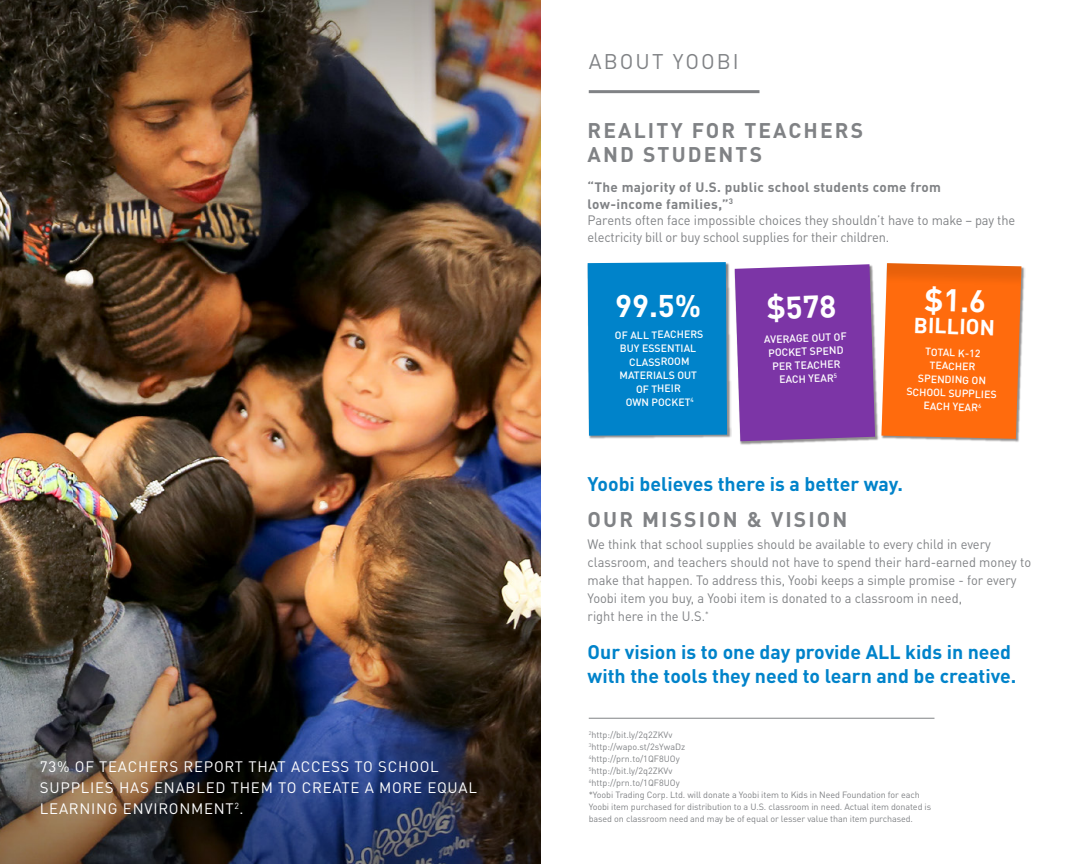
<style>
.page{position:relative;width:1080px;height:864px;background:#fff}
.page>*{position:absolute;margin:0;border:0;box-sizing:border-box;transform-origin:0 0}
.t1{font:700 31.05px "DINOT";color:#fff}
.t2{font:700 21.45px "DINOT";color:#fff}
.t3{font:700 21px/24px "DINOT";letter-spacing:.1em;color:#808285}
.t4{font:21px "DINOT";letter-spacing:.1em;color:#808285}
.t5{font:700 19.5px/24px "DINOT";color:#0083ca}
.t6{font:15px/21px "DINOT";letter-spacing:.05em;color:#fff}
.t7{font:13.5px/18px "DINOT";color:#808285;scale:.95 1}
.t8{font:500 10.5px/13.5px "DINOT";letter-spacing:-.01em;color:#fff;text-align:center}
.t9{font:9px/12px "DINOT";letter-spacing:-.01em;color:#808285}
.s1{font-weight:700}
</style>
<div class="page">
<img style="left:0;top:0;width:540px;height:864px">
<hr style="left:589px;top:90px;width:170px;height:3px;background:#808285">
<img style="left:587px;top:263px;width:144px;height:176px">
<div style="left:588px;top:262px;width:140px;height:174px;background:#0083ca"></div>
<img style="left:734px;top:268px;width:145px;height:177px">
<svg style="left:735px;top:264px;width:140px;height:177px;background:#813fa9"></svg>
<img style="left:911px;top:266px;width:114px;height:176px">
<svg style="left:881px;top:263px;width:140px;height:176px;background:#fb7019"></svg>
<hr style="left:589px;top:718px;width:345px;height:1px;background:#808285">
<p class="t6" style="left:40px;top:756px;width:439px">73% OF TEACHERS REPORT THAT ACCESS TO SCHOOL<br>SUPPLIES HAS ENABLED THEM TO CREATE A MORE EQUAL<br>LEARNING ENVIRONMENT<sup>2</sup>.</p>
<h3 class="t4" style="left:589px;top:48px;width:152px">ABOUT YOOBI</h3>
<h3 class="t3" style="left:588px;top:118px;width:277px">REALITY FOR TEACHERS<br>AND STUDENTS</h3>
<p class="t7" style="left:588px;top:179px;width:452px;line-height:16.5px"><span class="s1">“The majority of U.S. public school students come from low-income families,”</span><sup>3<br></sup>Parents often face impossible choices they shouldn’t have to make – pay the electricity bill or buy school supplies for their children.</p>
<h1 class="t1" style="left:615px;top:285px;width:87px">99.5%</h1>
<h1 class="t1" style="left:766px;top:288px;width:71px;rotate:-2deg">$578</h1>
<p class="t8" style="left:764px;top:332px;width:84px;rotate:-2deg">AVERAGE OUT OF<br>POCKET SPEND<br>PER TEACHER<br>EACH YEAR<sup>5</sup></p>
<p class="t8" style="left:615px;top:328px;width:90px">OF ALL TEACHERS<br>BUY ESSENTIAL<br>CLASSROOM<br>MATERIALS OUT<br>OF THEIR<br>OWN POCKET<sup>4</sup></p>
<h1 class="t1" style="left:925px;top:279px;width:63px;rotate:2deg">$1.6</h1>
<h2 class="t2" style="left:914px;top:311px;width:83px;rotate:2deg">BILLION</h2>
<p class="t8" style="left:908px;top:344px;width:92px;rotate:2deg">TOTAL K-12<br>TEACHER<br>SPENDING ON<br>SCHOOL SUPPLIES<br>EACH YEAR<sup>6</sup></p>
<h3 class="t5" style="left:588px;top:471px;width:317px">Yoobi believes there is a better way.</h3>
<h3 class="t3" style="left:588px;top:506px;width:261px">OUR MISSION &amp; VISION</h3>
<p class="t7" style="left:588px;top:535px;width:468px">We think that school supplies should be available to every child in every classroom, and teachers should not have to spend their hard-earned money to make that happen. To address this, Yoobi keeps a simple promise - for every Yoobi item you buy, a Yoobi item is donated to a classroom in need,<br>right here in the U.S.<sup>*</sup></p>
<h3 class="t5" style="left:588px;top:639px;width:430px">Our vision is to one day provide ALL kids in need with the tools they need to learn and be creative.</h3>
<p class="t9" style="left:589px;top:729px;width:344px"><sup>2</sup>http://bit.ly/2q2ZKVv<br><sup>3</sup>http://wapo.st/2sYwaDz<br><sup>4</sup>http://prn.to/1QF8UOy<br><sup>5</sup>http://bit.ly/2q2ZKVv<br><sup>6</sup>http://prn.to/1QF8UOy<br>*Yoobi Trading Corp. Ltd. will donate a Yoobi item to Kids in Need Foundation for each Yoobi item purchased for distribution to a U.S. classroom in need. Actual item donated is based on classroom need and may be of equal or lesser value than item purchased.</p>
</div>
